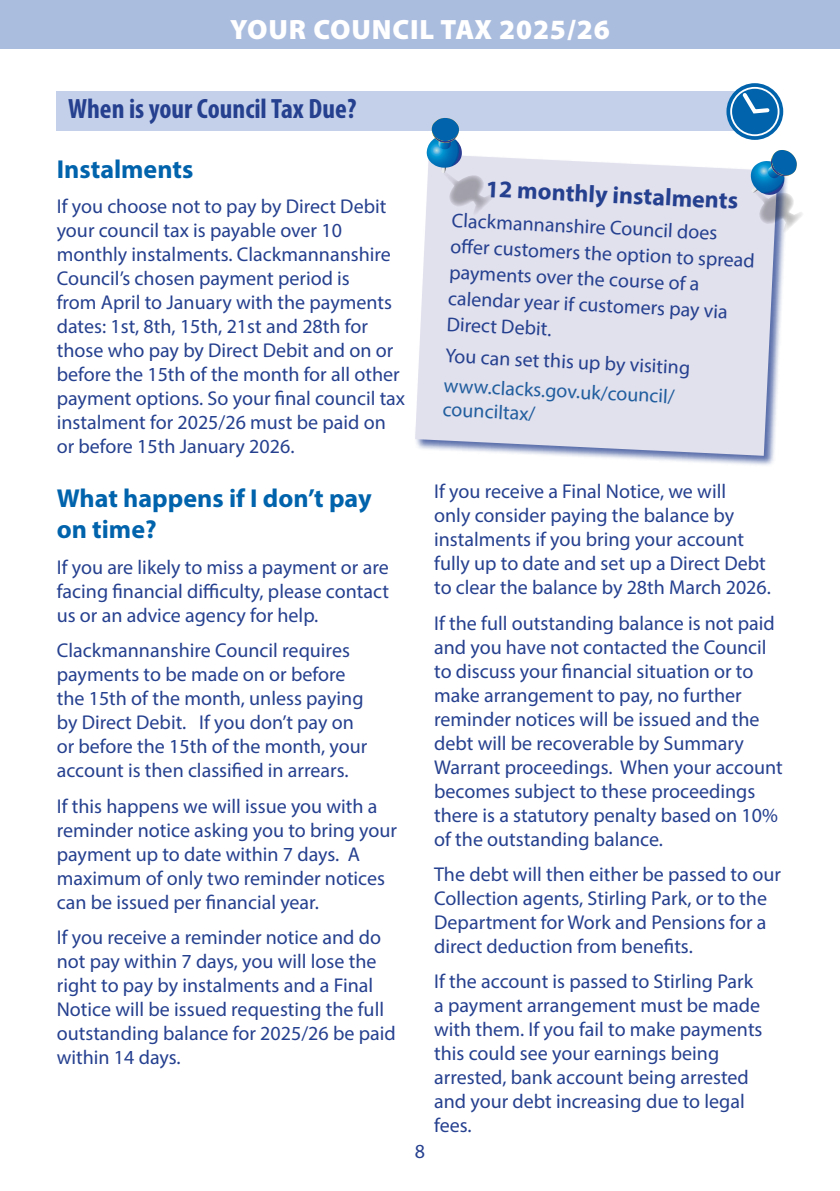
<style>
.page{position:relative;width:840px;height:1191px;background:#fff}
.page>*{position:absolute;margin:0;border:0;box-sizing:border-box;transform-origin:0 0}
.t1{font:700 condensed 28px "Myriad Pro";color:#25408f}
.t2{font:900 28px "Myriad Pro";letter-spacing:.03em;color:#fff}
.t3{font:700 26px/31.2px "Myriad Pro";color:#0063ac}
.t4{font:700 24px "Myriad Pro";color:#25408f}
.t5{font:20px/24px "Myriad Pro";color:#25408f}
.t6{font:20px/24.2px "Myriad Pro";color:#215e9e}
</style>
<div class="page">
<div style="left:0;top:0;width:839px;height:48px;background:#abbddf"></div>
<div style="left:57px;top:91px;width:702px;height:40px;background:#c4d0e9"></div>
<svg style="left:726px;top:83px;width:56px;height:57px"></svg>
<div style="left:729px;top:87px;width:50px;height:49px;border:2px solid #fff;border-radius:50%"></div>
<svg style="left:738px;top:89px;width:33px;height:27px"></svg>
<div style="left:414px;top:154px;width:374px;height:313px;background:#25408f;opacity:.75"></div>
<svg style="left:415px;top:154px;width:362px;height:302px;background:#dfdeec"></svg>
<svg style="left:749px;top:150px;width:53px;height:84px"></svg>
<svg style="left:426px;top:118px;width:68px;height:98px"></svg>
<h1 class="t2" style="left:230px;top:14px;width:381px">YOUR COUNCIL TAX 2025/26</h1>
<h1 class="t1" style="left:68px;top:94px;width:289px">When is your Council Tax Due?</h1>
<h2 class="t3" style="left:57px;top:153px;width:138px">Instalments</h2>
<p class="t5" style="left:57px;top:194px;width:350px">If you choose not to pay by Direct Debit your council tax is payable over 10 monthly instalments. Clackmannanshire Council’s chosen payment period is<br>from April to January with the payments dates: 1st, 8th, 15th, 21st and 28th for those who pay by Direct Debit and on or before the 15th of the month for all other payment options. So your final council tax instalment for 2025/26 must be paid on or before 15th January 2026.</p>
<h2 class="t3" style="left:57px;top:482px;width:316px">What happens if I don’t pay on time?</h2>
<p class="t5" style="left:57px;top:555px;width:333px;text-align:justify">If you are likely to miss a payment or are facing financial difficulty, please contact us or an advice agency for help.</p>
<p class="t5" style="left:57px;top:638px;width:312px">Clackmannanshire Council requires payments to be made on or before the 15th of the month, unless paying by Direct Debit. If you don’t pay on or before the 15th of the month, your account is then classified in arrears.</p>
<p class="t5" style="left:57px;top:793px;width:341px">If this happens we will issue you with a reminder notice asking you to bring your payment up to date within 7 days. A maximum of only two reminder notices can be issued per financial year.</p>
<p class="t5" style="left:57px;top:925px;width:340px">If you receive a reminder notice and do not pay within 7 days, you will lose the right to pay by instalments and a Final Notice will be issued requesting the full outstanding balance for 2025/26 be paid within 14 days.</p>
<p class="t4" style="left:486px;top:172px;width:254px;rotate:3deg">12 monthly instalments</p>
<p class="t5" style="left:452px;top:206px;width:306px;line-height:26px;rotate:3deg">Clackmannanshire Council does<br>off er customers the option to spread payments over the course of a calendar year if customers pay via<br>Direct Debit.</p>
<p class="t5" style="left:446px;top:343px;width:246px;rotate:3deg">You can set this up by visiting</p>
<p class="t6" style="left:444px;top:372px;width:232px;rotate:3deg">www.clacks.gov.uk/council/ counciltax/</p>
<p class="t5" style="left:414px;top:1139px;width:12px">8</p>
<p class="t5" style="left:434px;top:479px;width:338px">If you receive a Final Notice, we will<br>only consider paying the balance by instalments if you bring your account fully up to date and set up a Direct Debt to clear the balance by 28th March 2026.</p>
<p class="t5" style="left:434px;top:610px;width:350px">If the full outstanding balance is not paid and you have not contacted the Council to discuss your financial situation or to make arrangement to pay, no further reminder notices will be issued and the debt will be recoverable by Summary Warrant proceedings. When your account becomes subject to these proceedings there is a statutory penalty based on 10% of the outstanding balance.</p>
<p class="t5" style="left:434px;top:862px;width:348px">The debt will then either be passed to our Collection agents, Stirling Park, or to the Department for Work and Pensions for a direct deduction from benefits.</p>
<p class="t5" style="left:434px;top:969px;width:330px">If the account is passed to Stirling Park a payment arrangement must be made with them. If you fail to make payments this could see your earnings being arrested, bank account being arrested and your debt increasing due to legal fees.</p>
</div>
